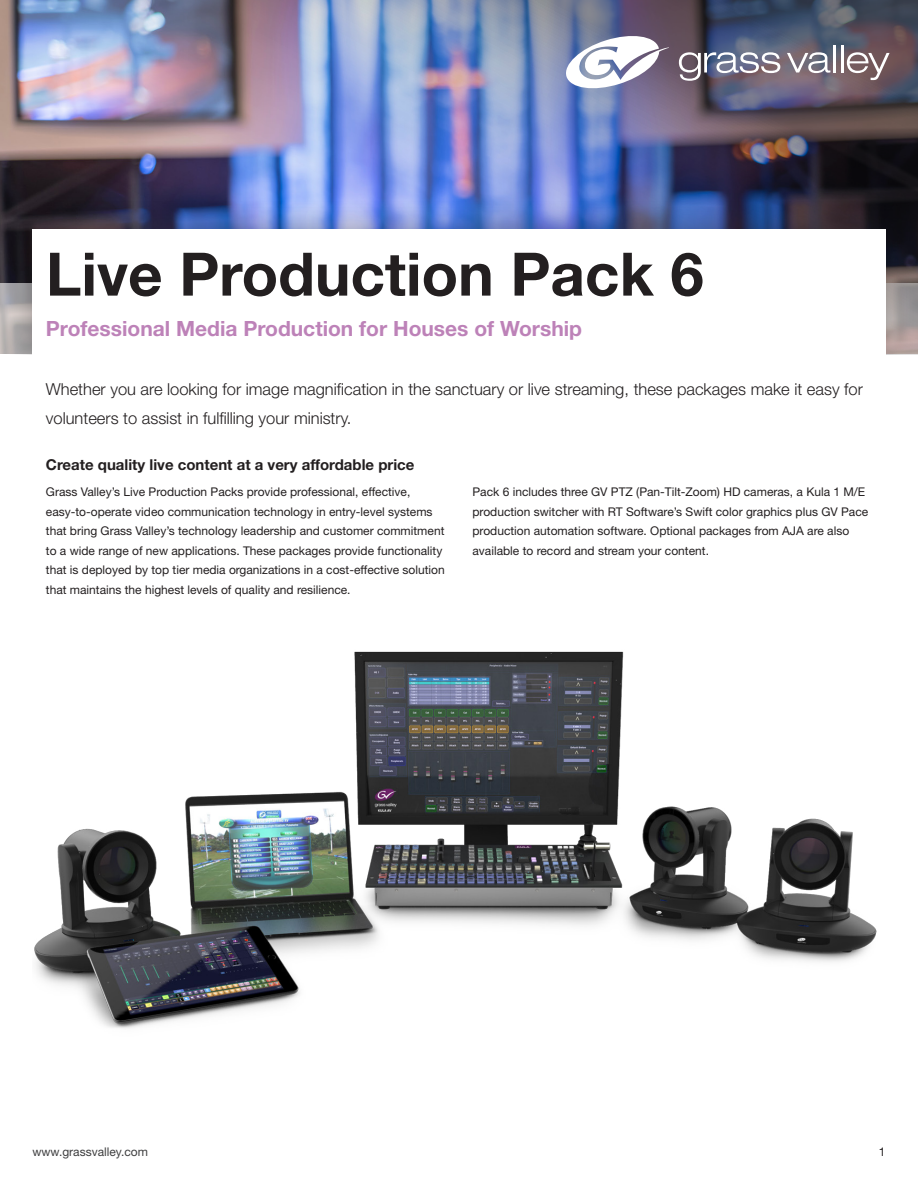
<style>
.page{position:relative;width:918px;height:1188px;background:#fff}
.page>*{position:absolute;margin:0;border:0;box-sizing:border-box;transform-origin:0 0}
._2019_Product_Name{font:700 60px "Helvetica Neue";color:#231f20}
._2019_Product_Functi{font:700 21px "Helvetica Neue";color:#bd82b8}
._2019_Intro{font:300 16.5px/28.5px "Helvetica Neue";color:#231f20}
._2019_Text_Header{font:700 15px "Helvetica Neue";color:#231f20}
._2019_Text{font:12px/19.5px "Helvetica Neue";color:#231f20}
.t1{font:12px "Helvetica Neue";color:#3e3e3f}
</style>
<div class="page">
<img style="left:0;top:0;width:918px;height:355px">
<div style="left:2px;top:199px;width:914px;height:187px;background:#231f20;opacity:.4"></div>
<div style="left:32px;top:230px;width:854px;height:125px;background:#fff"></div>
<div style="left:0;top:355px;width:918px;height:170px;background:#fff"></div>
<svg style="left:679px;top:52px;width:101px;height:29px"></svg>
<svg style="left:787px;top:52px;width:43px;height:21px"></svg>
<hr style="left:833px;top:45px;width:3px;height:27px;background:#fff">
<hr style="left:841px;top:45px;width:3px;height:27px;background:#fff">
<svg style="left:847px;top:52px;width:43px;height:28px"></svg>
<svg style="left:563px;top:32px;width:106px;height:60px"></svg>
<img style="left:34px;top:651px;width:843px;height:378px">
<p class="_2019_Product_Name" style="left:46px;top:237px;width:659px">Live Production Pack 6</p>
<p class="_2019_Product_Functi" style="left:46px;top:316px;width:538px">Professional Media Production for Houses of Worship</p>
<p class="_2019_Intro" style="left:46px;top:375px;width:819px">Whether you are looking for image magnification in the sanctuary or live streaming, these packages make it easy for volunteers to assist in fulfilling your ministry.</p>
<p class="_2019_Text_Header" style="left:46px;top:456px;width:370px">Create quality live content at a very affordable price</p>
<p class="_2019_Text" style="left:46px;top:482px;width:400px">Grass Valley’s Live Production Packs provide professional, effective, easy-to-operate video communication technology in entry-level systems that bring Grass Valley’s technology leadership and customer commitment to a wide range of new applications. These packages provide functionality that is deployed by top tier media organizations in a cost-effective solution that maintains the highest levels of quality and resilience.</p>
<p class="_2019_Text" style="left:472px;top:482px;width:397px">Pack 6 includes three GV PTZ (Pan-Tilt-Zoom) HD cameras, a Kula 1 M/E production switcher with RT Software’s Swift color graphics plus GV Pace production automation software. Optional packages from AJA are also available to record and stream your content.</p>
<p class="t1" style="left:32px;top:1144px;width:117px">www.grassvalley.com</p>
<p class="_2019_Text" style="left:879px;top:1141px;width:8px">1</p>
</div>
